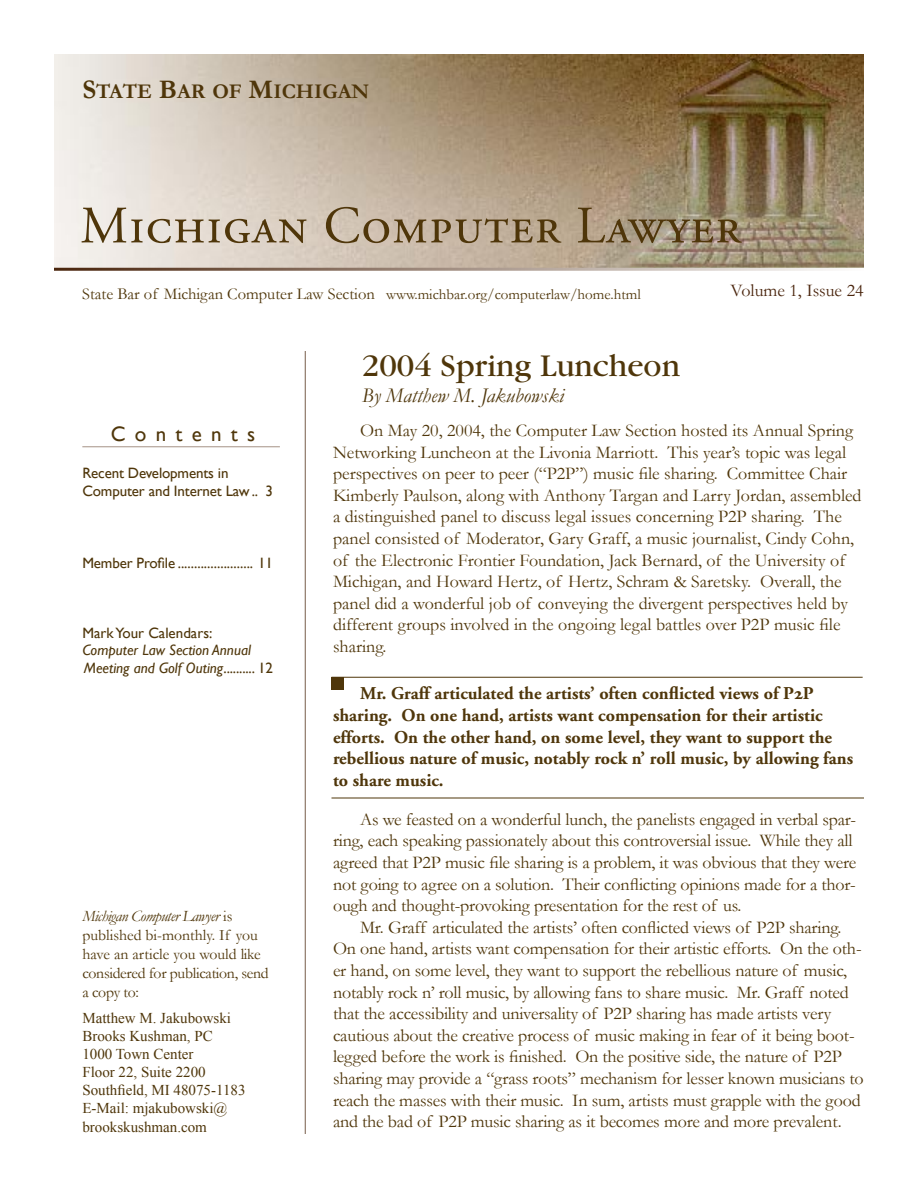
<style>
.page{position:relative;width:918px;height:1188px;background:#fff}
.page>*{position:absolute;margin:0;border:0;box-sizing:border-box;transform-origin:0 0}
.t1{font:52.5px "Adobe Garamond Regular SC";letter-spacing:.025em;color:#4f360a}
.t2{font:33px "Garamond";color:#4f360a}
.t3{font:italic 21px "Garamond";color:#4f360a}
.t4{font:700 21px "Garamond";color:#4f360a}
.t5{font:21px "Gill Sans";letter-spacing:.44em;color:#4f360a}
.t6{font:18px/21.6px "Garamond";letter-spacing:-.01em;color:#4f360a}
.t7{font:18px/21.6px "Adobe Garamond Bold Os F";color:#4f360a}
.t8{font:18px "Garamond";color:#4a250d}
.t9{font:15.75px/18.9px "Garamond";letter-spacing:-.02em;color:#4f360a}
.t10{font:15px/18px "Times New Roman";color:#4f360a}
.t11{font:15px/18px "Gill Sans";letter-spacing:-.01em;color:#4f360a}
.t12{font:15px "Garamond";color:#4f360a}
.t13{font:italic 15px/18px "Gill Sans";color:#4f360a}
.s1{font-size:27px}
.s2{font-size:16.5px}
.s3{font-style:normal}
.s4{font-style:italic}
</style>
<div class="page">
<hr style="left:305px;top:351px;width:1px;height:783px;background:#775c4a">
<hr style="left:82px;top:446px;width:198px;height:1px;background:#a59286">
<img style="left:54px;top:54px;width:810px;height:214px">
<hr style="left:332px;top:677px;width:531px;height:1px;background:#4f360a">
<hr style="left:332px;top:798px;width:532px;height:1px;background:#4f360a">
<div style="left:332px;top:677px;width:12px;height:13px;background:#4f360a"></div>
<p class="t4" style="left:82px;top:77px;width:288px"><span class="s1">S</span>TATE <span class="s1">B</span>AR OF <span class="s1">M</span>ICHIGAN</p>
<p class="t1" style="left:80px;top:198px;width:662px">Michigan Computer Lawyer</p>
<p class="t12" style="left:82px;top:284px;width:560px"><span class="s2">State Bar of Michigan Computer Law Section</span> www.michbar.org/computerlaw/home.html</p>
<p class="t8" style="left:730px;top:279px;width:135px">Volume 1, Issue 24</p>
<p class="t5" style="left:111px;top:422px;width:146px">Contents</p>
<p class="t11" style="left:82px;top:464px;width:192px">Recent Developments in<br>Computer and Internet Law .. 3</p>
<p class="t11" style="left:82px;top:554px;width:192px">Member Profile ....................... 11</p>
<p class="t11" style="left:82px;top:625px;width:132px">Mark Your Calendars:</p>
<p class="t13" style="left:82px;top:641px;width:192px">Computer Law Section Annual<br>Meeting and Golf Outing<span class="s3">.......... 12</span></p>
<p class="t9" style="left:82px;top:906px;width:188px"><span class="s4">Michigan Computer Lawyer</span> is published bi-monthly. If you have an article you would like considered for publication, send a copy to:</p>
<p class="t10" style="left:82px;top:1009px;width:150px">Matthew M. Jakubowski</p>
<p class="t10" style="left:82px;top:1027px;width:132px">Brooks Kushman, PC<br>1000 Town Center</p>
<p class="t10" style="left:82px;top:1063px;width:165px">Floor 22, Suite 2200<br>Southfield, MI 48075-1183</p>
<p class="t10" style="left:82px;top:1099px;width:147px">E-Mail: mjakubowski@</p>
<p class="t10" style="left:82px;top:1118px;width:126px">brookskushman.com</p>
<p class="t2" style="left:362px;top:349px;width:320px">2004 Spring Luncheon</p>
<p class="t3" style="left:362px;top:381px;width:203px">By Matthew M. Jakubowski</p>
<p class="t6" style="left:333px;top:419px;width:530px;text-indent:27px">On May 20, 2004, the Computer Law Section hosted its Annual Spring Networking Luncheon at the Livonia Marriott. This year’s topic was legal perspectives on peer to peer (“P2P”) music file sharing. Committee Chair Kimberly Paulson, along with Anthony Targan and Larry Jordan, assembled a distinguished panel to discuss legal issues concerning P2P sharing. The panel consisted of Moderator, Gary Graff, a music journalist, Cindy Cohn, of the Electronic Frontier Foundation, Jack Bernard, of the University of Michigan, and Howard Hertz, of Hertz, Schram &amp; Saretsky. Overall, the panel did a wonderful job of conveying the divergent perspectives held by different groups involved in the ongoing legal battles over P2P music file sharing.</p>
<p class="t7" style="left:333px;top:683px;width:522px;text-indent:27px">Mr. Graff articulated the artists’ often conflicted views of P2P sharing. On one hand, artists want compensation for their artistic efforts. On the other hand, on some level, they want to support the rebellious nature of music, notably rock n’ roll music, by allowing fans to share music.</p>
<p class="t6" style="left:333px;top:808px;width:525px;text-indent:27px">As we feasted on a wonderful lunch, the panelists engaged in verbal spar&shy;ring, each speaking passionately about this controversial issue. While they all agreed that P2P music file sharing is a problem, it was obvious that they were not going to agree on a solution. Their conflicting opinions made for a thor&shy;ough and thought-provoking presentation for the rest of us.</p>
<p class="t6" style="left:333px;top:916px;width:532px;text-indent:27px">Mr. Graff articulated the artists’ often conflicted views of P2P sharing.<br>On one hand, artists want compensation for their artistic efforts. On the oth&shy;er hand, on some level, they want to support the rebellious nature of music, notably rock n’ roll music, by allowing fans to share music. Mr. Graff noted that the accessibility and universality of P2P sharing has made artists very cautious about the creative process of music making in fear of it being boot&shy;legged before the work is finished. On the positive side, the nature of P2P sharing may provide a “grass roots” mechanism for lesser known musicians to reach the masses with their music. In sum, artists must grapple with the good and the bad of P2P music sharing as it becomes more and more prevalent.</p>
</div>
